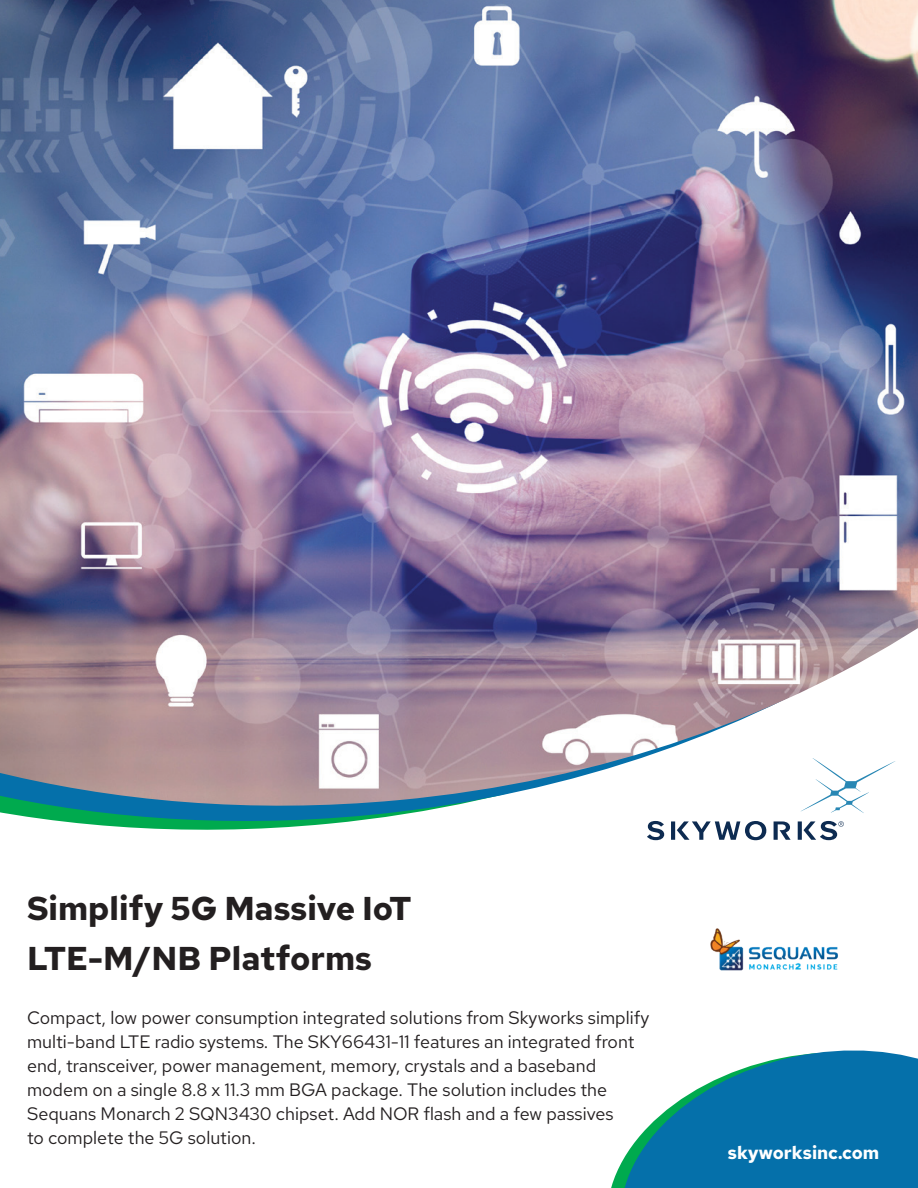
<style>
.page{position:relative;width:918px;height:1188px;background:#fff}
.page>*{position:absolute;margin:0;border:0;box-sizing:border-box;transform-origin:0 0}
.t1{font:700 33px/49.5px "Red Hat Text";color:#231f20}
.Body_Copy{font:18px/24px "Red Hat Text";color:#231f20}
.t2{font:700 18px "Red Hat Text";color:#fff}
</style>
<div class="page">
<svg style="left:0;top:807px;width:829px;height:22px"></svg>
<svg style="left:611px;top:1050px;width:307px;height:138px;fill:#0570aa"></svg>
<img style="left:0;top:0;width:918px;height:807px">
<svg style="left:647px;top:821px;width:197px;height:19px"></svg>
<svg style="left:800px;top:758px;width:96px;height:55px"></svg>
<img style="left:710px;top:928px;width:128px;height:43px">
<p class="t1" style="left:27px;top:883px;width:386px">Simplify 5G Massive IoT<br>LTE-M/NB Platforms</p>
<p class="Body_Copy" style="left:27px;top:1005px;width:624px">Compact, low power consumption integrated solutions from Skyworks simplify multi-band LTE radio systems. The SKY66431-11 features an integrated front end, transceiver, power management, memory, crystals and a baseband modem on a single 8.8 x 11.3 mm BGA package. The solution includes the Sequans Monarch 2 SQN3430 chipset. Add NOR flash and a few passives<br>to complete the 5G solution.</p>
<p class="t2" style="left:728px;top:1141px;width:153px">skyworksinc.com</p>
</div>
